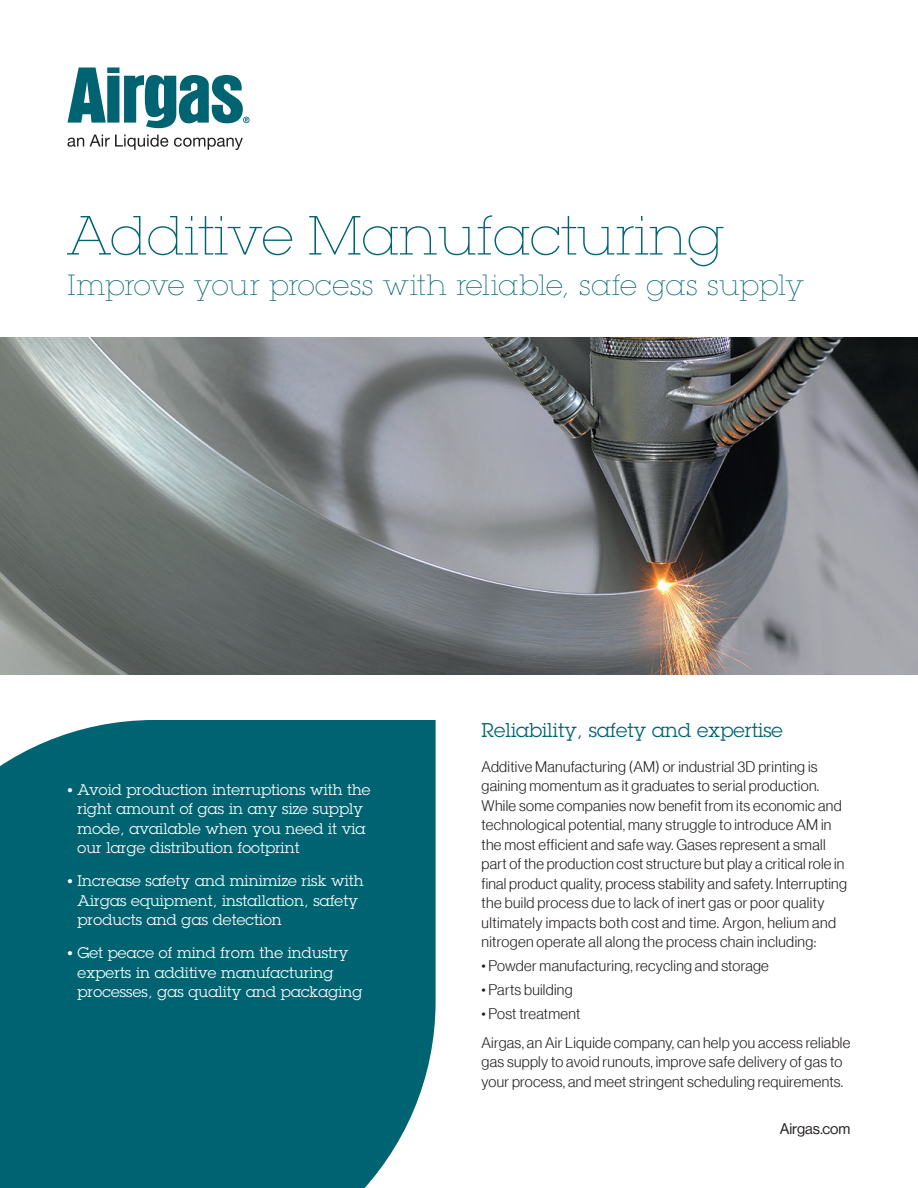
<style>
.page{position:relative;width:918px;height:1188px;background:#fff}
.page>*{position:absolute;margin:0;border:0;box-sizing:border-box;transform-origin:0 0}
.t1{font:200 54px "Lubalin Graph Std";letter-spacing:-.005em;color:#006372}
.t2{font:200 28.5px "Lubalin Graph Std";letter-spacing:-.01em;color:#006372}
.t3{font:19.5px "Lubalin Graph Std";letter-spacing:.005em;color:#006372}
.t4{font:15px/19.5px "N Haas Grotesk DS Pro 45 Lt";letter-spacing:.02em;color:#231f20}
.t5{font:15px/19.5px "Lubalin Graph Std";letter-spacing:.01em;color:#fff}
.t6{font:15px "N Haas Grotesk DS Pro 55 Rg";color:#231f20}
.s1{font-family:"N Haas Grotesk DS Std 65 Md"}
</style>
<div class="page">
<img style="left:0;top:338px;width:918px;height:337px">
<svg style="left:67px;top:138px;width:17px;height:9px"></svg>
<svg style="left:90px;top:135px;width:78px;height:15px"></svg>
<svg style="left:174px;top:138px;width:69px;height:12px"></svg>
<svg style="left:68px;top:68px;width:182px;height:60px"></svg>
<div style="left:0;top:720px;width:436px;height:468px;background:#006372"></div>
<p class="t1" style="left:68px;top:205px;width:659px">Additive Manufacturing</p>
<p class="t2" style="left:68px;top:269px;width:738px">Improve your process with reliable, safe gas supply</p>
<p class="t5" style="left:78px;top:779px;width:295px;text-indent:-10px"><span class="s1">•</span> Avoid production interruptions with the right amount of gas in any size supply mode, available when you need it via our large distribution footprint</p>
<p class="t5" style="left:78px;top:871px;width:287px;text-indent:-10px"><span class="s1">•</span> Increase safety and minimize risk with<br>Airgas equipment, installation, safety products and gas detection</p>
<p class="t5" style="left:78px;top:943px;width:287px;text-indent:-10px"><span class="s1">•</span> Get peace of mind from the industry experts in additive manufacturing processes, gas quality and packaging</p>
<p class="t3" style="left:482px;top:718px;width:303px">Reliability, safety and expertise</p>
<p class="t4" style="left:482px;top:757px;width:367px">Additive Manufacturing (AM) or industrial 3D printing is gaining momentum as it graduates to serial production.<br>While some companies now benefit from its economic and technological potential, many struggle to introduce AM in the most efficient and safe way. Gases represent a small part of the production cost structure but play a critical role in final product quality, process stability and safety. Interrupting the build process due to lack of inert gas or poor quality ultimately impacts both cost and time. Argon, helium and nitrogen operate all along the process chain including:</p>
<p class="t4" style="left:482px;top:956px;width:289px">• Powder manufacturing, recycling and storage</p>
<p class="t4" style="left:482px;top:980px;width:93px">• Parts building</p>
<p class="t4" style="left:482px;top:1004px;width:100px">• Post treatment</p>
<p class="t4" style="left:482px;top:1033px;width:370px">Airgas, an Air Liquide company, can help you access reliable gas supply to avoid runouts, improve safe delivery of gas to your process, and meet stringent scheduling requirements.</p>
<p class="t6" style="left:780px;top:1120px;width:72px">Airgas.com</p>
</div>
